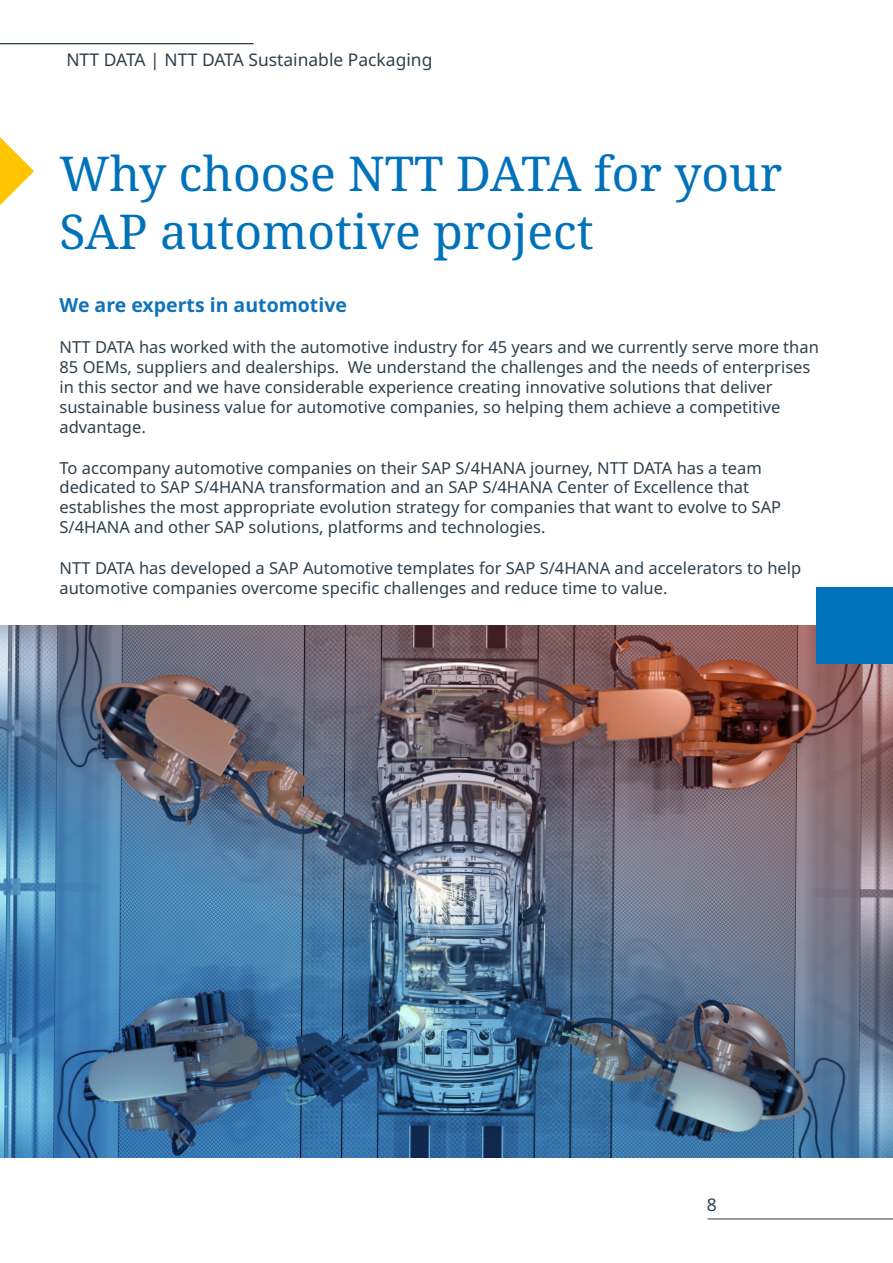
<style>
.page{position:relative;width:893px;height:1263px;background:#fff}
.page>*{position:absolute;margin:0;border:0;box-sizing:border-box;transform-origin:0 0}
.t1{font:48px/57.6px "Noto Serif";color:#0072bc}
.t2{font:700 19.5px "Noto Sans";color:#1072b9}
.t3{font:17.4px "Noto Sans";color:#2e404d}
.t4{font:16.5px/19.8px "Noto Sans";color:#2e404d}
</style>
<div class="page">
<svg style="left:0;top:137px;width:34px;height:68px"></svg>
<hr style="left:708px;top:1219px;width:185px;height:1px;background:#2e404d">
<img style="left:0;top:625px;width:893px;height:533px">
<hr style="left:0;top:43px;width:254px;height:1px;background:#2e404d">
<div style="left:816px;top:587px;width:77px;height:76px;background:#0072bc"></div>
<p class="t3" style="left:66px;top:48px;width:368px">NTT DATA | NTT DATA Sustainable Packaging</p>
<h1 class="t1" style="left:60px;top:146px;width:724px">Why choose NTT DATA for your<br>SAP automotive project</h1>
<p class="t2" style="left:60px;top:291px;width:289px">We are experts in automotive</p>
<p class="t4" style="left:60px;top:338px;width:761px">NTT DATA has worked with the automotive industry for 45 years and we currently serve more than 85 OEMs, suppliers and dealerships. We understand the challenges and the needs of enterprises in this sector and we have considerable experience creating innovative solutions that deliver sustainable business value for automotive companies, so helping them achieve a competitive advantage.</p>
<p class="t4" style="left:60px;top:458px;width:723px">To accompany automotive companies on their SAP S/4HANA journey, NTT DATA has a team dedicated to SAP S/4HANA transformation and an SAP S/4HANA Center of Excellence that establishes the most appropriate evolution strategy for companies that want to evolve to SAP S/4HANA and other SAP solutions, platforms and technologies.</p>
<p class="t4" style="left:60px;top:559px;width:743px">NTT DATA has developed a SAP Automotive templates for SAP S/4HANA and accelerators to help automotive companies overcome specific challenges and reduce time to value.</p>
<p class="t3" style="left:707px;top:1193px;width:11px">8</p>
</div>
